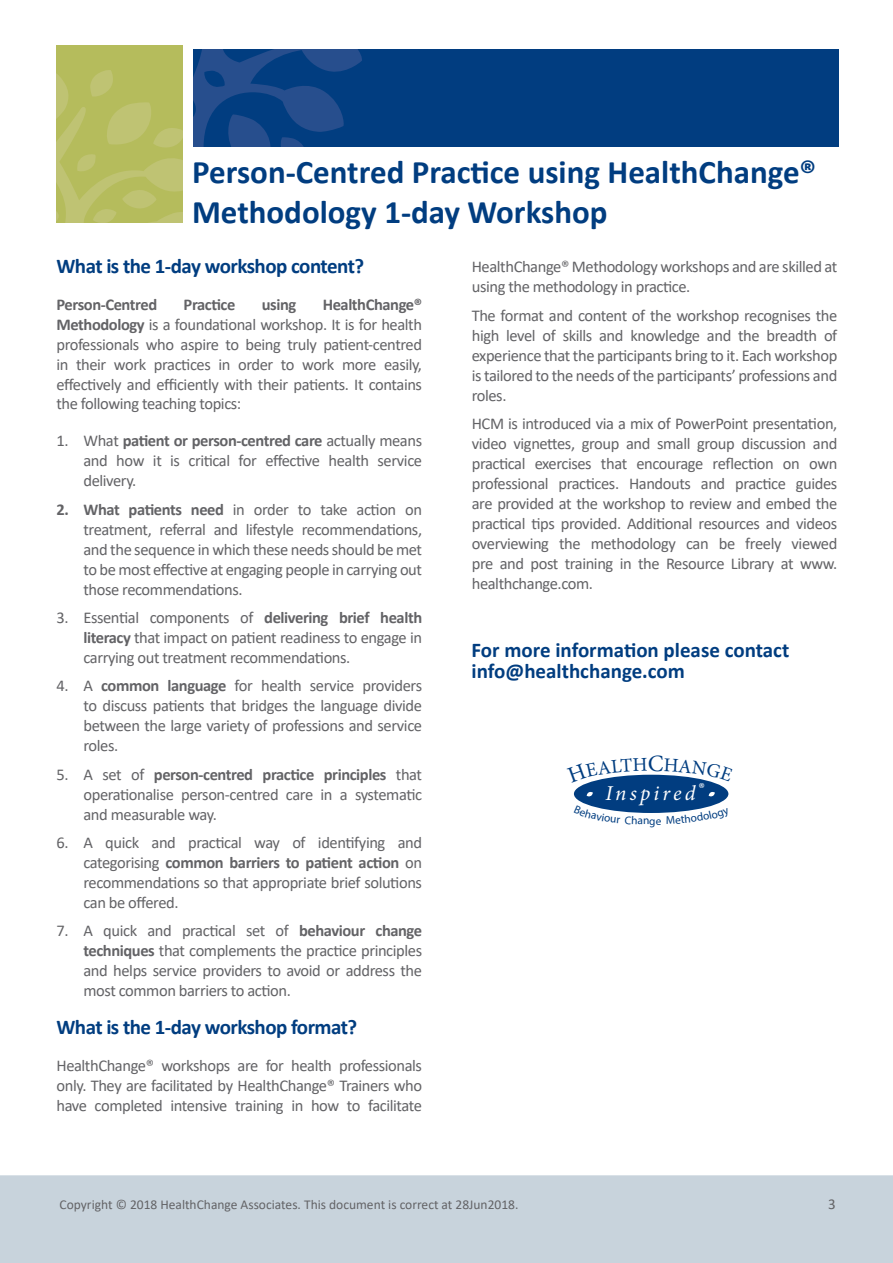
<style>
.page{position:relative;width:893px;height:1263px;background:#fff}
.page>*{position:absolute;margin:0;border:0;box-sizing:border-box;transform-origin:0 0}
.t1{font:700 33px/39.6px "Calibri";color:#013d80}
.t2{font:italic 21.15px "Minion Pro";letter-spacing:.15em;color:#fff}
.t3{font:700 21px "Calibri";letter-spacing:-.025em;color:#013d80}
.t4{font:700 21px/21px "Calibri";color:#013d80}
.t5{font:16.5px/20px "Calibri";letter-spacing:-.025em;color:#636366;text-align:justify}
.t6{font:700 16.5px "Calibri";letter-spacing:-.025em;color:#636366}
.t7{font:15px "Calibri";color:#636366}
.t8{font:13.5px "Calibri";color:#636366}
.t9{font:13.05px "Calibri";color:#fff}
.t10{font:11.4px "Myriad Pro";color:#013d80}
.s1{font-weight:700}
</style>
<div class="page">
<div style="left:0;top:1175px;width:893px;height:88px;background:#c8d3dc"></div>
<div style="left:56px;top:45px;width:126px;height:177px;background:#b5bc5c"></div>
<svg style="left:56px;top:70px;width:126px;height:152px"></svg>
<div style="left:193px;top:49px;width:646px;height:98px;background:#013d80"></div>
<svg style="left:193px;top:49px;width:169px;height:98px"></svg>
<div style="left:574px;top:775px;width:154px;height:38px;background:#013d80;border-radius:50%"></div>
<svg style="left:587px;top:792px;width:6px;height:4px"></svg>
<svg style="left:709px;top:792px;width:6px;height:4px"></svg>
<svg style="left:588px;top:774px;width:127px;height:9px"></svg>
<svg style="left:591px;top:806px;width:51px;height:7px"></svg>
<svg style="left:656px;top:808px;width:47px;height:5px"></svg>
<p class="t1" style="left:192px;top:152px;width:626px">Person-Centred Practice using HealthChange®<br>Methodology 1-day Workshop</p>
<p class="t3" style="left:56px;top:251px;width:309px">What is the 1-day workshop content?</p>
<p class="t6" style="left:56px;top:293px;width:102px">Person-Centred</p>
<p class="t6" style="left:184px;top:293px;width:53px">Practice</p>
<p class="t6" style="left:262px;top:293px;width:36px">using</p>
<p class="t5" style="left:56px;top:294px;width:367px;text-indent:266px"><span class="s1">HealthChange® Methodology</span> is a foundational workshop. It is for health professionals who aspire to being truly patient-centred in their work practices in order to work more easily, effectively and efficiently with their patients. It contains the following teaching topics:</p>
<p class="t5" style="left:83px;top:431px;width:340px;text-indent:-27px">1. What <span class="s1">patient or person-centred care</span> actually means and how it is critical for effective health service delivery.</p>
<p class="t5" style="left:83px;top:499px;width:340px;text-indent:-27px"><span class="s1">2. What patients need</span> in order to take action on treatment, referral and lifestyle recommendations, and the sequence in which these needs should be met to be most effective at engaging people in carrying out those recommendations.</p>
<p class="t5" style="left:83px;top:607px;width:340px;text-indent:-27px">3. Essential components of <span class="s1">delivering brief health literacy</span> that impact on patient readiness to engage in carrying out treatment recommendations.</p>
<p class="t5" style="left:83px;top:675px;width:340px;text-indent:-27px">4. A <span class="s1">common language</span> for health service providers to discuss patients that bridges the language divide between the large variety of professions and service roles.</p>
<p class="t5" style="left:83px;top:764px;width:340px;text-indent:-27px">5. A set of <span class="s1">person-centred practice principles</span> that operationalise person-centred care in a systematic and measurable way.</p>
<p class="t5" style="left:83px;top:832px;width:340px;text-indent:-27px">6. A quick and practical way of identifying and categorising <span class="s1">common barriers to patient action</span> on recommendations so that appropriate brief solutions can be offered.</p>
<p class="t5" style="left:83px;top:920px;width:340px;text-indent:-27px">7. A quick and practical set of <span class="s1">behaviour change techniques</span> that complements the practice principles and helps service providers to avoid or address the most common barriers to action.</p>
<p class="t3" style="left:56px;top:1012px;width:302px">What is the 1-day workshop format?</p>
<p class="t5" style="left:56px;top:1055px;width:367px">HealthChange® workshops are for health professionals only. They are facilitated by HealthChange® Trainers who have completed intensive training in how to facilitate</p>
<p class="t5" style="left:472px;top:256px;width:367px">HealthChange® Methodology workshops and are skilled at using the methodology in practice.</p>
<p class="t5" style="left:472px;top:305px;width:367px">The format and content of the workshop recognises the high level of skills and knowledge and the breadth of experience that the participants bring to it. Each workshop is tailored to the needs of the participants’ professions and roles.</p>
<p class="t5" style="left:472px;top:413px;width:367px">HCM is introduced via a mix of PowerPoint presentation, video vignettes, group and small group discussion and practical exercises that encourage reflection on own professional practices. Handouts and practice guides are provided at the workshop to review and embed the practical tips provided. Additional resources and videos overviewing the methodology can be freely viewed pre and post training in the Resource Library at www. healthchange.com.</p>
<p class="t4" style="left:472px;top:639px;width:319px">For more information please contact info@healthchange.com</p>
<p class="t9" style="left:698px;top:780px;width:8px">®</p>
<p class="t2" style="left:605px;top:779px;width:92px">Inspired</p>
<p class="t10" style="left:643px;top:814px;width:14px">ng</p>
<p class="t8" style="left:60px;top:1195px;width:460px">Copyright © 2018 HealthChange Associates. This document is correct at 28Jun2018.</p>
<p class="t7" style="left:828px;top:1193px;width:9px">3</p>
</div>
